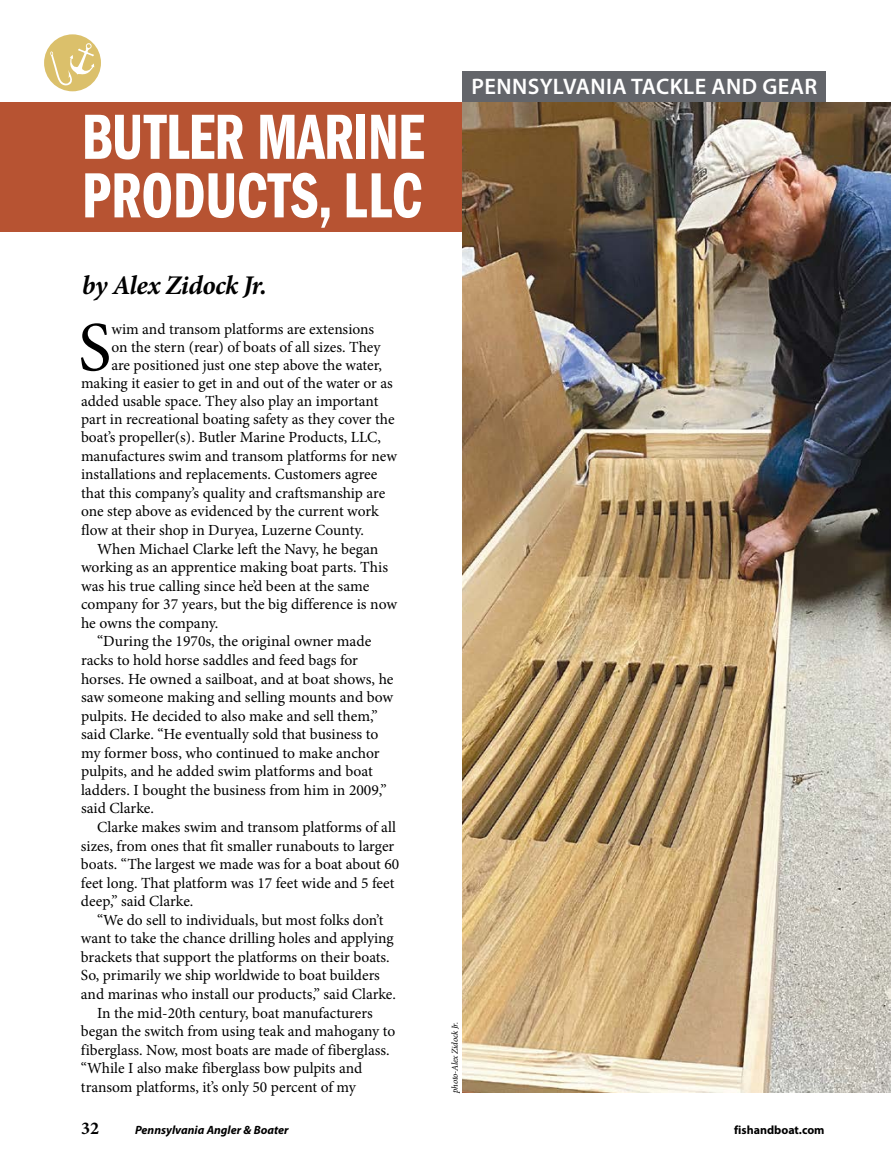
<style>
.page{position:relative;width:891px;height:1176px;background:#fff}
.page>*{position:absolute;margin:0;border:0;box-sizing:border-box;transform-origin:0 0}
.t1{font:70.35px "Minion Pro";color:#000}
.t2{font:66px/58.5px "Franklin Gothic LT Pro Dm Cm";color:#fff}
.t3{font:italic 700 27px "Minion Pro";letter-spacing:-.025em;color:#000}
.t4{font:600 22.5px "Myriad Pro";letter-spacing:.02em;color:#fff}
.t5{font:700 18px "Minion Pro";color:#000}
.t6{font:15.45px "Minion Pro";color:#000}
.t7{font:italic 700 12px "Myriad Pro";color:#000}
.t8{font:700 12px "Myriad Pro";color:#000}
.t9{font:italic 9px "Minion Pro";letter-spacing:-.025em;color:#000}
</style>
<div class="page">
<div style="left:0;top:102px;width:483px;height:129px;background:#b75332"></div>
<img style="left:463px;top:102px;width:428px;height:990px">
<div style="left:463px;top:72px;width:363px;height:30px;background:#63656a"></div>
<svg style="left:43px;top:33px;width:59px;height:60px"></svg>
<div style="left:41px;top:32px;width:63px;height:62px;border:3px solid #fff;border-radius:50%"></div>
<svg style="left:49px;top:43px;width:45px;height:43px;background:#e1cb85"></svg>
<h2 class="t2" style="left:82px;top:109px;width:344px">BUTLER MARINE<br>PRODUCTS, LLC</h2>
<h3 class="t3" style="left:82px;top:266px;width:186px">by Alex Zidock Jr.</h3>
<h1 class="t1" style="left:78px;top:300px;width:35px">S</h1>
<p class="t6" style="left:111px;top:319px;width:264px">wim and transom platforms are extensions</p>
<p class="t6" style="left:111px;top:337px;width:271px">on the stern (rear) of boats of all sizes. They</p>
<p class="t6" style="left:111px;top:355px;width:272px">are positioned just one step above the water,</p>
<p class="t6" style="left:81px;top:372px;width:313px">making it easier to get in and out of the water or as</p>
<p class="t6" style="left:81px;top:390px;width:299px">added usable space. They also play an important</p>
<p class="t6" style="left:81px;top:408px;width:315px">part in recreational boating safety as they cover the</p>
<p class="t6" style="left:81px;top:427px;width:302px">boat’s propeller(s). Butler Marine Products, LLC,</p>
<p class="t6" style="left:81px;top:445px;width:317px">manufactures swim and transom platforms for new</p>
<p class="t6" style="left:81px;top:464px;width:298px">installations and replacements. Customers agree</p>
<p class="t6" style="left:81px;top:482px;width:306px">that this company’s quality and craftsmanship are</p>
<p class="t6" style="left:81px;top:501px;width:299px">one step above as evidenced by the current work</p>
<p class="t6" style="left:81px;top:519px;width:284px">flow at their shop in Duryea, Luzerne County.</p>
<p class="t6" style="left:97px;top:538px;width:283px">When Michael Clarke left the Navy, he began</p>
<p class="t6" style="left:81px;top:556px;width:309px">working as an apprentice making boat parts. This</p>
<p class="t6" style="left:81px;top:575px;width:290px">was his true calling since he’d been at the same</p>
<p class="t6" style="left:81px;top:594px;width:318px">company for 37 years, but the big difference is now</p>
<p class="t6" style="left:81px;top:612px;width:139px">he owns the company.</p>
<p class="t6" style="left:97px;top:631px;width:276px">“During the 1970s, the original owner made</p>
<p class="t6" style="left:81px;top:649px;width:279px">racks to hold horse saddles and feed bags for</p>
<p class="t6" style="left:81px;top:668px;width:314px">horses. He owned a sailboat, and at boat shows, he</p>
<p class="t6" style="left:81px;top:686px;width:314px">saw someone making and selling mounts and bow</p>
<p class="t6" style="left:81px;top:705px;width:298px">pulpits. He decided to also make and sell them,”</p>
<p class="t6" style="left:81px;top:723px;width:299px">said Clarke. “He eventually sold that business to</p>
<p class="t6" style="left:81px;top:742px;width:300px">my former boss, who continued to make anchor</p>
<p class="t6" style="left:81px;top:760px;width:293px">pulpits, and he added swim platforms and boat</p>
<p class="t6" style="left:81px;top:779px;width:307px">ladders. I bought the business from him in 2009,”</p>
<p class="t6" style="left:81px;top:797px;width:75px">said Clarke.</p>
<p class="t6" style="left:97px;top:816px;width:300px">Clarke makes swim and transom platforms of all</p>
<p class="t6" style="left:81px;top:835px;width:315px">sizes, from ones that fit smaller runabouts to larger</p>
<p class="t6" style="left:81px;top:853px;width:320px">boats. “The largest we made was for a boat about 60</p>
<p class="t6" style="left:81px;top:872px;width:315px">feet long. That platform was 17 feet wide and 5 feet</p>
<p class="t6" style="left:81px;top:890px;width:114px">deep,” said Clarke.</p>
<p class="t6" style="left:97px;top:909px;width:288px">“We do sell to individuals, but most folks don’t</p>
<p class="t6" style="left:81px;top:927px;width:314px">want to take the chance drilling holes and applying</p>
<p class="t6" style="left:81px;top:946px;width:310px">brackets that support the platforms on their boats.</p>
<p class="t6" style="left:81px;top:964px;width:300px">So, primarily we ship worldwide to boat builders</p>
<p class="t6" style="left:81px;top:983px;width:316px">and marinas who install our products,” said Clarke.</p>
<p class="t6" style="left:97px;top:1001px;width:277px">In the mid-20th century, boat manufacturers</p>
<p class="t6" style="left:81px;top:1020px;width:316px">began the switch from using teak and mahogany to</p>
<p class="t6" style="left:81px;top:1038px;width:310px">fiberglass. Now, most boats are made of fiberglass.</p>
<p class="t6" style="left:81px;top:1057px;width:283px">“While I also make fiberglass bow pulpits and</p>
<p class="t6" style="left:81px;top:1076px;width:276px">transom platforms, it’s only 50 percent of my</p>
<h3 class="t4" style="left:471px;top:72px;width:348px">PENNSYLVANIA TACKLE AND GEAR</h3>
<p class="t9" style="left:449px;top:1092px;width:72px;rotate:-90deg">photo-Alex Zidock Jr.</p>
<p class="t5" style="left:81px;top:1115px;width:19px">32</p>
<p class="t7" style="left:135px;top:1121px;width:155px">Pennsylvania Angler &amp; Boater</p>
<p class="t8" style="left:734px;top:1121px;width:92px">fishandboat.com</p>
</div>
